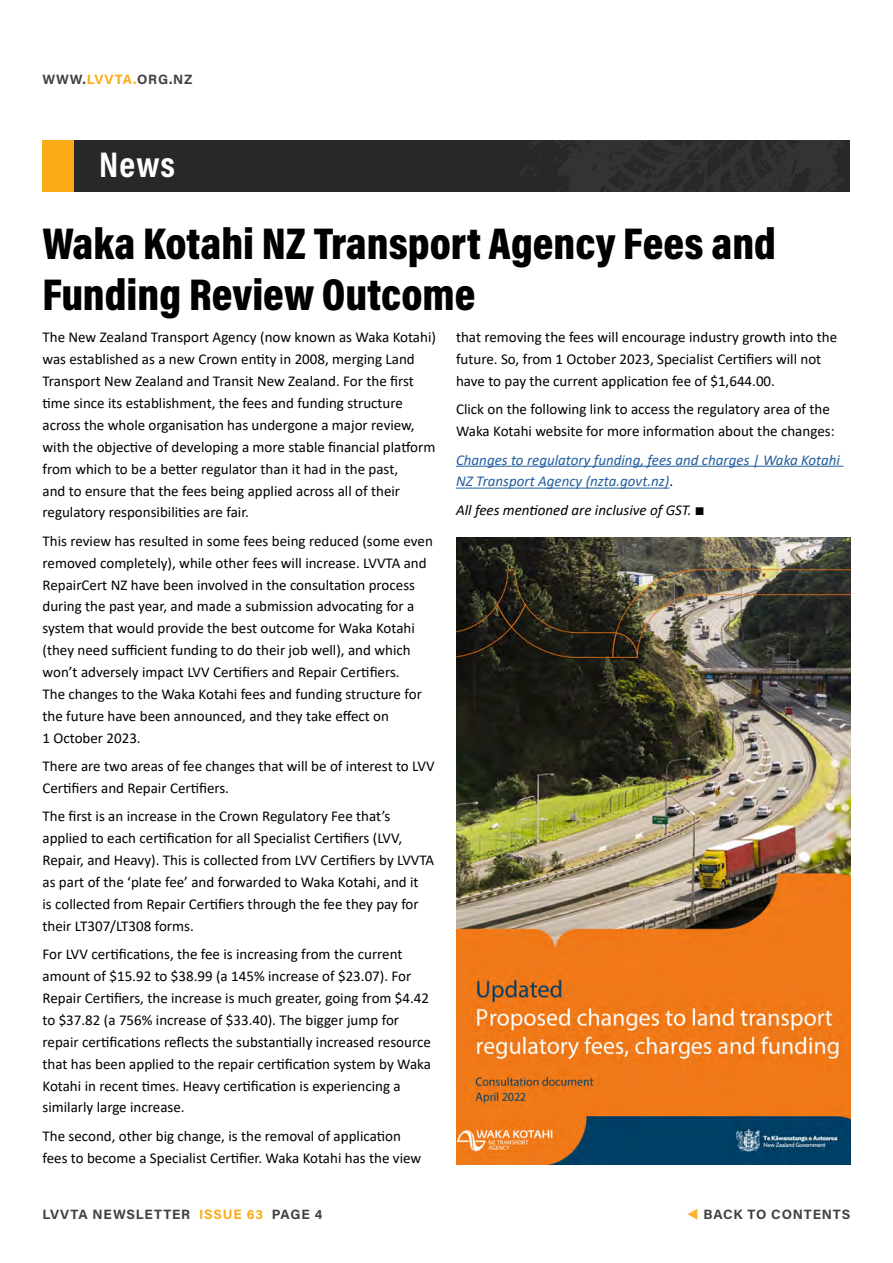
<style>
.page{position:relative;width:893px;height:1263px;background:#fff}
.page>*{position:absolute;margin:0;border:0;box-sizing:border-box;transform-origin:0 0}
.t1{font:900 45px/51px "Acumin Pro Cond";color:#000}
.t2{font:700 36px "Acumin Pro Cond";color:#fff}
.t3{font:15px/21.9px "Calibri";color:#000}
.t4{font:italic 15px/21.9px "Calibri";color:#215e9e}
.t5{font:italic 15px "Calibri";color:#000}
.t6{font:700 13.5px "Acumin Pro";letter-spacing:.06em;color:#414042}
.s1{color:#fbab18}
.s2{font-style:normal;color:#000}
.s3{color:#fcb333}
</style>
<div class="page">
<div style="left:43px;top:140px;width:807px;height:51px;background:#292829"></div>
<svg style="left:519px;top:140px;width:331px;height:52px"></svg>
<div style="left:43px;top:140px;width:31px;height:51px;background:#fbab18"></div>
<hr style="left:456px;top:466px;width:387px;height:1px;background:#215e9e">
<hr style="left:456px;top:488px;width:213px;height:1px;background:#215e9e">
<img style="left:456px;top:538px;width:394px;height:627px">
<p class="t6" style="left:43px;top:70px;width:152px">WWW.<span class="s1">LVVTA.</span>ORG.NZ</p>
<h2 class="t2" style="left:99px;top:141px;width:77px">News</h2>
<h1 class="t1" style="left:43px;top:217px;width:735px">Waka Kotahi NZ Transport Agency Fees and<br>Funding Review Outcome</h1>
<p class="t3" style="left:43px;top:326px;width:395px">The New Zealand Transport Agency (now known as Waka Kotahi) was established as a new Crown entity in 2008, merging Land Transport New Zealand and Transit New Zealand. For the first time since its establishment, the fees and funding structure across the whole organisation has undergone a major review, with the objective of developing a more stable financial platform from which to be a better regulator than it had in the past,<br>and to ensure that the fees being applied across all of their regulatory responsibilities are fair.</p>
<p class="t3" style="left:43px;top:529px;width:392px">This review has resulted in some fees being reduced (some even removed completely), while other fees will increase. LVVTA and RepairCert NZ have been involved in the consultation process during the past year, and made a submission advocating for a system that would provide the best outcome for Waka Kotahi (they need sufficient funding to do their job well), and which won’t adversely impact LVV Certifiers and Repair Certifiers.<br>The changes to the Waka Kotahi fees and funding structure for the future have been announced, and they take effect on<br>1 October 2023.</p>
<p class="t3" style="left:43px;top:755px;width:394px">There are two areas of fee changes that will be of interest to LVV<br>Certifiers and Repair Certifiers.</p>
<p class="t3" style="left:43px;top:805px;width:393px">The first is an increase in the Crown Regulatory Fee that’s applied to each certification for all Specialist Certifiers (LVV, Repair, and Heavy). This is collected from LVV Certifiers by LVVTA as part of the ‘plate fee’ and forwarded to Waka Kotahi, and it<br>is collected from Repair Certifiers through the fee they pay for their LT307/LT308 forms.</p>
<p class="t3" style="left:43px;top:943px;width:390px">For LVV certifications, the fee is increasing from the current amount of $15.92 to $38.99 (a 145% increase of $23.07). For Repair Certifiers, the increase is much greater, going from $4.42 to $37.82 (a 756% increase of $33.40). The bigger jump for repair certifications reflects the substantially increased resource that has been applied to the repair certification system by Waka Kotahi in recent times. Heavy certification is experiencing a similarly large increase.</p>
<p class="t3" style="left:43px;top:1124px;width:380px">The second, other big change, is the removal of application fees to become a Specialist Certifier. Waka Kotahi has the view</p>
<p class="t3" style="left:456px;top:326px;width:383px">that removing the fees will encourage industry growth into the future. So, from 1 October 2023, Specialist Certifiers will not have to pay the current application fee of $1,644.00.</p>
<p class="t3" style="left:456px;top:398px;width:380px">Click on the following link to access the regulatory area of the<br>Waka Kotahi website for more information about the changes:</p>
<p class="t4" style="left:456px;top:448px;width:385px">Changes to regulatory funding, fees and charges | Waka Kotahi<br>NZ Transport Agency (nzta.govt.nz)<span class="s2">.</span></p>
<p class="t5" style="left:456px;top:499px;width:250px">All fees mentioned are inclusive of GST. ■</p>
<p class="t6" style="left:43px;top:1204px;width:281px">LVVTA NEWSLETTER <span class="s1">ISSUE 63</span> PAGE 4</p>
<p class="t6" style="left:687px;top:1204px;width:165px"><span class="s3">▼</span> BACK TO CONTENTS</p>
</div>
